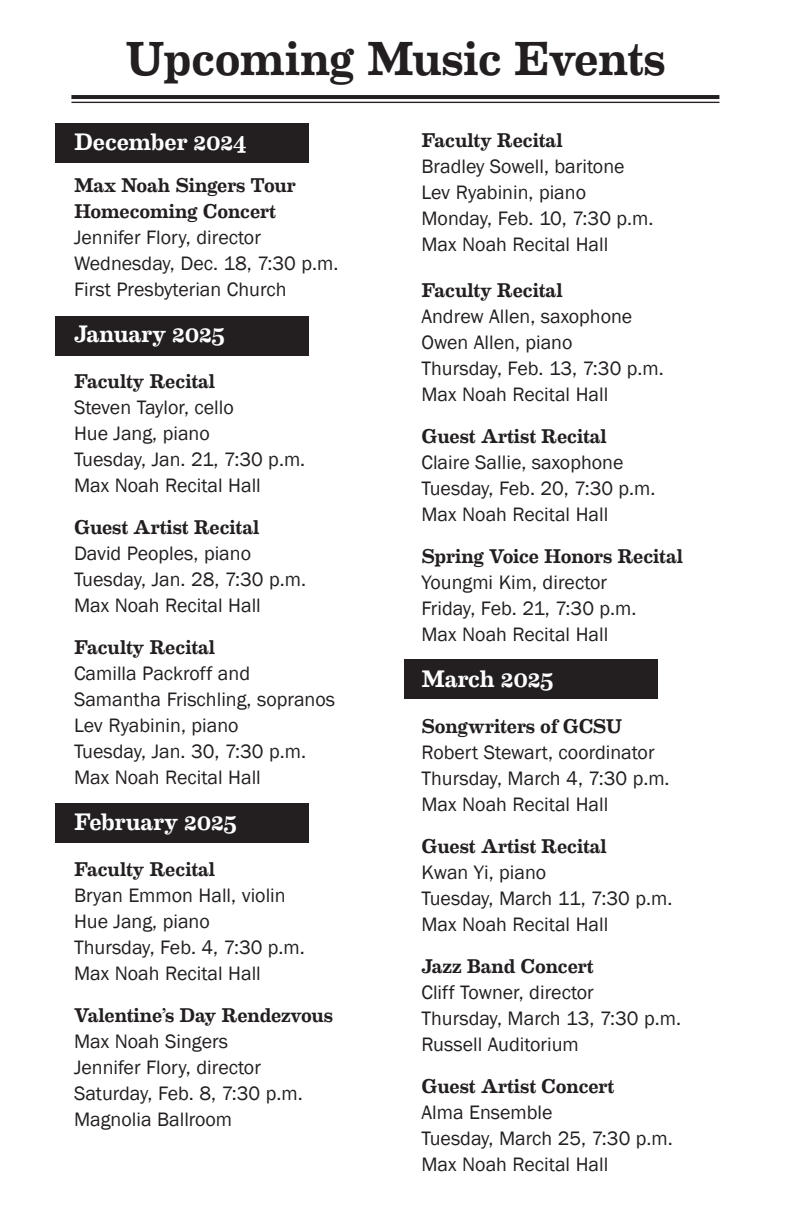
<style>
.page{position:relative;width:792px;height:1224px;background:#fff}
.page>*{position:absolute;margin:0;border:0;box-sizing:border-box;transform-origin:0 0}
.t1{font:500 48px "Eames Century Modern";letter-spacing:-.01em;color:#231f20}
.date_time{font:500 24px "Eames Century Modern";letter-spacing:-.01em;color:#fff}
.date_time-2{font:20px "Franklin Gothic";color:#231f20}
.date_time-3{font:500 20px/26px "Eames Century Modern";letter-spacing:-.005em;color:#231f20}
</style>
<div class="page">
<div style="left:404px;top:659px;width:253px;height:40px;background:#231f20"></div>
<div style="left:55px;top:123px;width:253px;height:40px;background:#231f20"></div>
<div style="left:55px;top:316px;width:253px;height:40px;background:#231f20"></div>
<div style="left:55px;top:803px;width:253px;height:40px;background:#231f20"></div>
<svg style="left:71px;top:101px;width:648px;height:1px"></svg>
<hr style="left:71px;top:95px;width:648px;height:4px;background:#231f20">
<hr style="left:71px;top:102px;width:648px;height:1px;background:#231f20">
<p class="t1" style="left:125px;top:23px;width:542px">Upcoming Music Events</p>
<p class="date_time" style="left:74px;top:124px;width:174px">December 2024</p>
<p class="date_time-3" style="left:74px;top:171px;width:223px">Max Noah Singers Tour<br>Homecoming Concert</p>
<p class="date_time-2" style="left:74px;top:225px;width:188px">Jennifer Flory, director</p>
<p class="date_time-2" style="left:74px;top:251px;width:266px">Wednesday, Dec. 18, 7:30 p.m.</p>
<p class="date_time-2" style="left:74px;top:277px;width:214px">First Presbyterian Church</p>
<p class="date_time" style="left:74px;top:316px;width:152px">January 2025</p>
<p class="date_time-3" style="left:74px;top:367px;width:143px">Faculty Recital</p>
<p class="date_time-2" style="left:74px;top:395px;width:161px">Steven Taylor, cello</p>
<p class="date_time-2" style="left:74px;top:421px;width:137px">Hue Jang, piano</p>
<p class="date_time-2" style="left:74px;top:447px;width:233px">Tuesday, Jan. 21, 7:30 p.m.</p>
<p class="date_time-2" style="left:74px;top:473px;width:188px">Max Noah Recital Hall</p>
<p class="date_time-3" style="left:74px;top:513px;width:187px">Guest Artist Recital</p>
<p class="date_time-2" style="left:74px;top:541px;width:179px">David Peoples, piano</p>
<p class="date_time-2" style="left:74px;top:567px;width:234px">Tuesday, Jan. 28, 7:30 p.m.</p>
<p class="date_time-2" style="left:74px;top:593px;width:188px">Max Noah Recital Hall</p>
<p class="date_time-3" style="left:74px;top:633px;width:143px">Faculty Recital</p>
<p class="date_time-2" style="left:74px;top:661px;width:178px">Camilla Packroff and</p>
<p class="date_time-2" style="left:74px;top:687px;width:263px">Samantha Frischling, sopranos</p>
<p class="date_time-2" style="left:74px;top:713px;width:166px">Lev Ryabinin, piano</p>
<p class="date_time-2" style="left:74px;top:739px;width:234px">Tuesday, Jan. 30, 7:30 p.m.</p>
<p class="date_time-2" style="left:74px;top:765px;width:188px">Max Noah Recital Hall</p>
<p class="date_time" style="left:74px;top:804px;width:164px">February 2025</p>
<p class="date_time-3" style="left:74px;top:855px;width:143px">Faculty Recital</p>
<p class="date_time-2" style="left:74px;top:883px;width:213px">Bryan Emmon Hall, violin</p>
<p class="date_time-2" style="left:74px;top:909px;width:137px">Hue Jang, piano</p>
<p class="date_time-2" style="left:74px;top:935px;width:232px">Thursday, Feb. 4, 7:30 p.m.</p>
<p class="date_time-2" style="left:74px;top:961px;width:188px">Max Noah Recital Hall</p>
<p class="date_time-3" style="left:74px;top:1001px;width:261px">Valentine’s Day Rendezvous</p>
<p class="date_time-2" style="left:74px;top:1029px;width:156px">Max Noah Singers</p>
<p class="date_time-2" style="left:74px;top:1055px;width:188px">Jennifer Flory, director</p>
<p class="date_time-2" style="left:74px;top:1081px;width:230px">Saturday, Feb. 8, 7:30 p.m.</p>
<p class="date_time-2" style="left:74px;top:1107px;width:160px">Magnolia Ballroom</p>
<p class="date_time-3" style="left:421px;top:126px;width:143px">Faculty Recital</p>
<p class="date_time-2" style="left:421px;top:154px;width:205px">Bradley Sowell, baritone</p>
<p class="date_time-2" style="left:421px;top:180px;width:166px">Lev Ryabinin, piano</p>
<p class="date_time-2" style="left:421px;top:206px;width:234px">Monday, Feb. 10, 7:30 p.m.</p>
<p class="date_time-2" style="left:421px;top:232px;width:188px">Max Noah Recital Hall</p>
<p class="date_time-3" style="left:421px;top:276px;width:143px">Faculty Recital</p>
<p class="date_time-2" style="left:421px;top:304px;width:212px">Andrew Allen, saxophone</p>
<p class="date_time-2" style="left:421px;top:330px;width:153px">Owen Allen, piano</p>
<p class="date_time-2" style="left:421px;top:356px;width:244px">Thursday, Feb. 13, 7:30 p.m.</p>
<p class="date_time-2" style="left:421px;top:382px;width:188px">Max Noah Recital Hall</p>
<p class="date_time-3" style="left:421px;top:422px;width:187px">Guest Artist Recital</p>
<p class="date_time-2" style="left:421px;top:450px;width:204px">Claire Sallie, saxophone</p>
<p class="date_time-2" style="left:421px;top:476px;width:236px">Tuesday, Feb. 20, 7:30 p.m.</p>
<p class="date_time-2" style="left:421px;top:502px;width:188px">Max Noah Recital Hall</p>
<p class="date_time-3" style="left:421px;top:542px;width:263px">Spring Voice Honors Recital</p>
<p class="date_time-2" style="left:421px;top:570px;width:187px">Youngmi Kim, director</p>
<p class="date_time-2" style="left:421px;top:596px;width:217px">Friday, Feb. 21, 7:30 p.m.</p>
<p class="date_time-2" style="left:421px;top:622px;width:188px">Max Noah Recital Hall</p>
<p class="date_time" style="left:421px;top:661px;width:134px">March 2025</p>
<p class="date_time-3" style="left:421px;top:712px;width:203px">Songwriters of GCSU</p>
<p class="date_time-2" style="left:421px;top:740px;width:235px">Robert Stewart, coordinator</p>
<p class="date_time-2" style="left:421px;top:766px;width:250px">Thursday, March 4, 7:30 p.m.</p>
<p class="date_time-2" style="left:421px;top:792px;width:188px">Max Noah Recital Hall</p>
<p class="date_time-3" style="left:421px;top:832px;width:187px">Guest Artist Recital</p>
<p class="date_time-2" style="left:421px;top:860px;width:126px">Kwan Yi, piano</p>
<p class="date_time-2" style="left:421px;top:886px;width:252px">Tuesday, March 11, 7:30 p.m.</p>
<p class="date_time-2" style="left:421px;top:912px;width:188px">Max Noah Recital Hall</p>
<p class="date_time-3" style="left:421px;top:952px;width:174px">Jazz Band Concert</p>
<p class="date_time-2" style="left:421px;top:980px;width:174px">Cliff Towner, director</p>
<p class="date_time-2" style="left:421px;top:1006px;width:261px">Thursday, March 13, 7:30 p.m.</p>
<p class="date_time-2" style="left:421px;top:1032px;width:159px">Russell Auditorium</p>
<p class="date_time-3" style="left:421px;top:1072px;width:194px">Guest Artist Concert</p>
<p class="date_time-2" style="left:421px;top:1100px;width:133px">Alma Ensemble</p>
<p class="date_time-2" style="left:421px;top:1126px;width:253px">Tuesday, March 25, 7:30 p.m.</p>
<p class="date_time-2" style="left:421px;top:1152px;width:188px">Max Noah Recital Hall</p>
</div>
